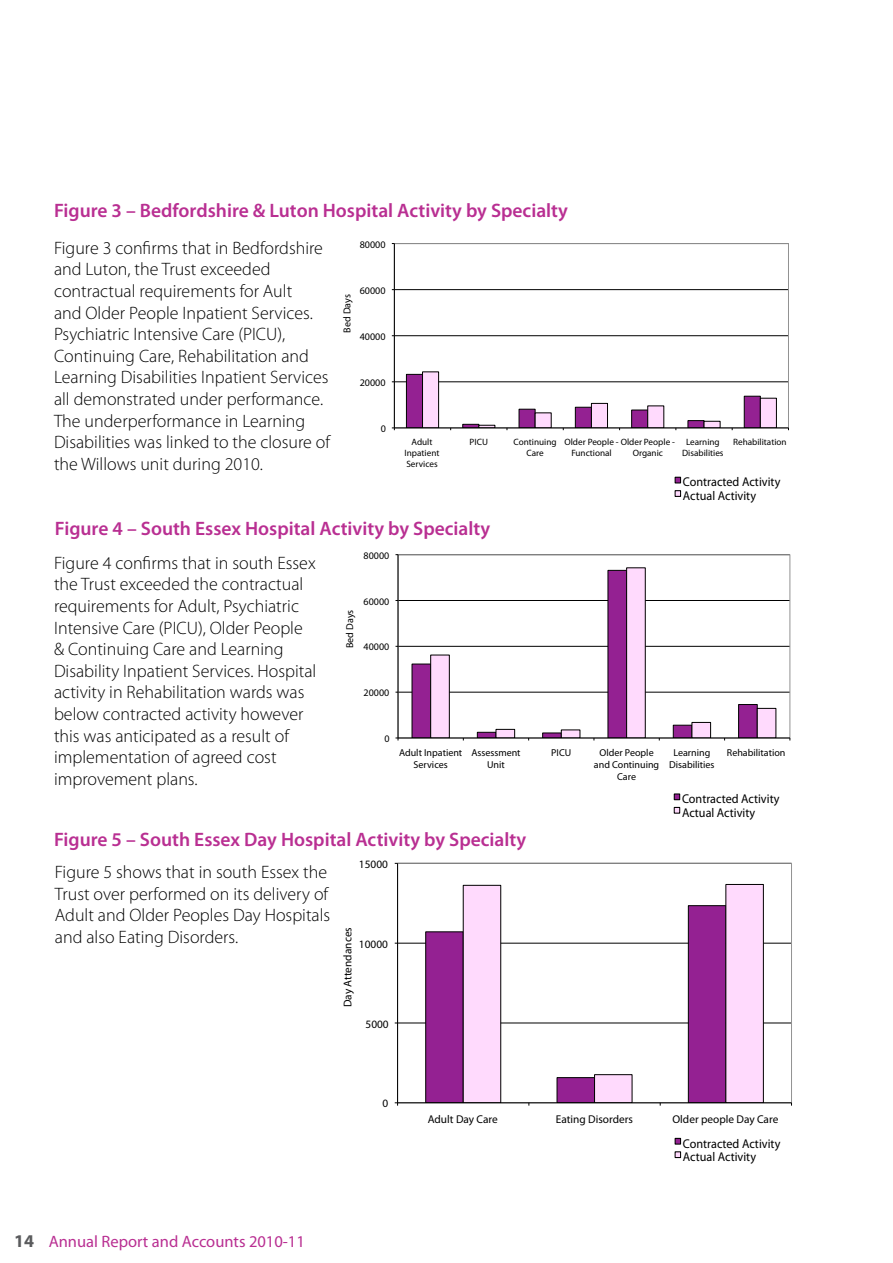
<style>
.page{position:relative;width:893px;height:1263px;background:#fff}
.page>*{position:absolute;margin:0;border:0;box-sizing:border-box;transform-origin:0 0}
.t1{font:600 19.5px "Myriad Pro";color:#b92f92}
.t2{font:300 18px/21.6px "Myriad Pro";color:#000}
.t3{font:16.5px "Myriad Pro";color:#b92f92}
.t4{font:15.3px "Myriad Pro";color:#000;scale:.95 1}
.t5{font:12.75px/13.5px "Myriad Pro";color:#000;scale:.95 1}
.t6{font:11.25px "Myriad Pro";color:#000}
.t7{font:10.05px/11.9px "Myriad Pro";color:#000;text-align:center}
.t8{font:10.05px "Arial";color:#000}
.t9{font:9.15px/10.9px "Myriad Pro";color:#000;text-align:center}
.t10{font:9.15px "Arial";color:#000}
.s1{font-weight:700;font-size:18px;color:#5a5b5d}
</style>
<div class="page">
<hr style="left:394px;top:382px;width:394px;height:1px;background:#000">
<hr style="left:394px;top:335px;width:394px;height:1px;background:#000">
<hr style="left:394px;top:289px;width:394px;height:1px;background:#000">
<hr style="left:394px;top:244px;width:1px;height:184px;background:#000">
<hr style="left:394px;top:428px;width:394px;height:1px;background:#000">
<svg style="left:405px;top:371px;width:372px;height:59px"></svg>
<svg style="left:675px;top:477px;width:6px;height:6px"></svg>
<div style="left:675px;top:490px;width:6px;height:7px;border:1px solid #000"></div>
<div style="left:674px;top:793px;width:6px;height:7px;border:1px solid #000"></div>
<div style="left:674px;top:807px;width:6px;height:7px;border:1px solid #000"></div>
<hr style="left:398px;top:692px;width:392px;height:1px;background:#000">
<hr style="left:398px;top:646px;width:392px;height:1px;background:#000">
<hr style="left:398px;top:600px;width:392px;height:1px;background:#000">
<svg style="left:411px;top:645px;width:19px;height:93px"></svg>
<svg style="left:430px;top:567px;width:347px;height:171px"></svg>
<hr style="left:398px;top:555px;width:1px;height:183px;background:#000">
<hr style="left:398px;top:738px;width:392px;height:1px;background:#000">
<hr style="left:398px;top:1023px;width:393px;height:1px;background:#000">
<hr style="left:398px;top:943px;width:393px;height:1px;background:#000">
<div style="left:425px;top:931px;width:37px;height:171px;background:#942192"></div>
<svg style="left:462px;top:884px;width:302px;height:218px"></svg>
<hr style="left:397px;top:863px;width:1px;height:240px;background:#000">
<hr style="left:398px;top:1102px;width:393px;height:1px;background:#000">
<svg style="left:675px;top:1138px;width:6px;height:6px"></svg>
<div style="left:675px;top:1151px;width:6px;height:7px;border:1px solid #000"></div>
<p class="t1" style="left:54px;top:198px;width:516px">Figure 3 – Bedfordshire &amp; Luton Hospital Activity by Specialty</p>
<p class="t2" style="left:54px;top:237px;width:278px">Figure 3 confirms that in Bedfordshire and Luton, the Trust exceeded contractual requirements for Ault<br>and Older People Inpatient Services.<br>Psychiatric Intensive Care (PICU), Continuing Care, Rehabilitation and Learning Disabilities Inpatient Services all demonstrated under performance.<br>The underperformance in Learning Disabilities was linked to the closure of the Willows unit during 2010.</p>
<p class="t7" style="left:360px;top:238px;width:27px">80000</p>
<p class="t7" style="left:360px;top:284px;width:27px">60000</p>
<p class="t7" style="left:341px;top:333px;width:40px;rotate:-90deg">Bed Days</p>
<p class="t7" style="left:360px;top:330px;width:27px">40000</p>
<p class="t7" style="left:360px;top:376px;width:27px">20000</p>
<p class="t7" style="left:381px;top:422px;width:7px">0</p>
<p class="t9" style="left:405px;top:436px;width:36px">Adult<br>Inpatient<br>Services</p>
<p class="t9" style="left:470px;top:436px;width:20px">PICU</p>
<p class="t9" style="left:514px;top:436px;width:45px">Continuing<br>Care</p>
<p class="t9" style="left:571px;top:436px;width:105px;text-align:left;text-indent:-7px">Older People - Older People -<br>Functional</p>
<p class="t9" style="left:633px;top:447px;width:32px">Organic</p>
<p class="t9" style="left:682px;top:436px;width:43px">Learning<br>Disabilities</p>
<p class="t9" style="left:733px;top:436px;width:55px">Rehabilitation</p>
<p class="t5" style="left:715px;top:439px;width:37px">Health</p>
<p class="t5" style="left:683px;top:475px;width:104px">Contracted Activity<br>Ac ual Activity</p>
<p class="t10" style="left:734px;top:480px;width:39px">Specialty</p>
<p class="t1" style="left:55px;top:516px;width:437px">Figure 4 – South Essex Hospital Activity by Specialty</p>
<p class="t2" style="left:54px;top:552px;width:264px">Figure 4 confirms that in south Essex the Trust exceeded the contractual requirements for Adult, Psychiatric Intensive Care (PICU), Older People &amp; Continuing Care and Learning Disability Inpatient Services. Hospital activity in Rehabilitation wards was below contracted activity however this was anticipated as a result of implementation of agreed cost improvement plans.</p>
<p class="t7" style="left:364px;top:549px;width:27px">80000</p>
<p class="t7" style="left:344px;top:648px;width:40px;rotate:-90deg">Bed Days</p>
<p class="t7" style="left:364px;top:595px;width:27px">60000</p>
<p class="t7" style="left:364px;top:641px;width:27px">40000</p>
<p class="t7" style="left:364px;top:687px;width:27px">20000</p>
<p class="t7" style="left:385px;top:732px;width:7px">0</p>
<p class="t5" style="left:713px;top:740px;width:39px">Mental</p>
<p class="t7" style="left:399px;top:746px;width:65px">Adult Inpatient<br>Services</p>
<p class="t7" style="left:471px;top:746px;width:51px">Assessment<br>Unit</p>
<p class="t7" style="left:551px;top:746px;width:22px">PICU</p>
<p class="t7" style="left:594px;top:746px;width:67px">Older People and Continuing<br>Care</p>
<p class="t7" style="left:669px;top:746px;width:47px">Learning<br>Disabilities</p>
<p class="t7" style="left:727px;top:746px;width:60px">Rehabilitation</p>
<p class="t8" style="left:734px;top:786px;width:42px">Specialty</p>
<p class="t4" style="left:704px;top:789px;width:198px">Bedfordshire and Luton Comm</p>
<p class="t5" style="left:682px;top:792px;width:104px">Contracted Activity<br>Actual Activity</p>
<p class="t1" style="left:54px;top:827px;width:474px">Figure 5 – South Essex Day Hospital Activity by Specialty</p>
<p class="t2" style="left:55px;top:861px;width:277px">Figure 5 shows that in south Essex the Trust over performed on its delivery of Adult and Older Peoples Day Hospitals and also Eating Disorders.</p>
<p class="t6" style="left:359px;top:857px;width:30px">15000</p>
<p class="t6" style="left:341px;top:1007px;width:81px;rotate:-90deg">Day Attendances</p>
<p class="t6" style="left:359px;top:937px;width:30px">10000</p>
<p class="t6" style="left:366px;top:1017px;width:25px">5000</p>
<p class="t6" style="left:382px;top:1096px;width:7px">0</p>
<p class="t3" style="left:14px;top:1231px;width:292px"><span class="s1">14</span> Annual Report and Accounts 2010-11</p>
<p class="t6" style="left:428px;top:1112px;width:71px">Adult Day Care</p>
<p class="t6" style="left:556px;top:1112px;width:78px">Eating Disorders</p>
<p class="t6" style="left:672px;top:1112px;width:107px">Older people Day Care</p>
<p class="t5" style="left:716px;top:1116px;width:35px">Teams</p>
<p class="t5" style="left:683px;top:1136px;width:104px">Contracted Activity<br>Actual Activity</p>
</div>
